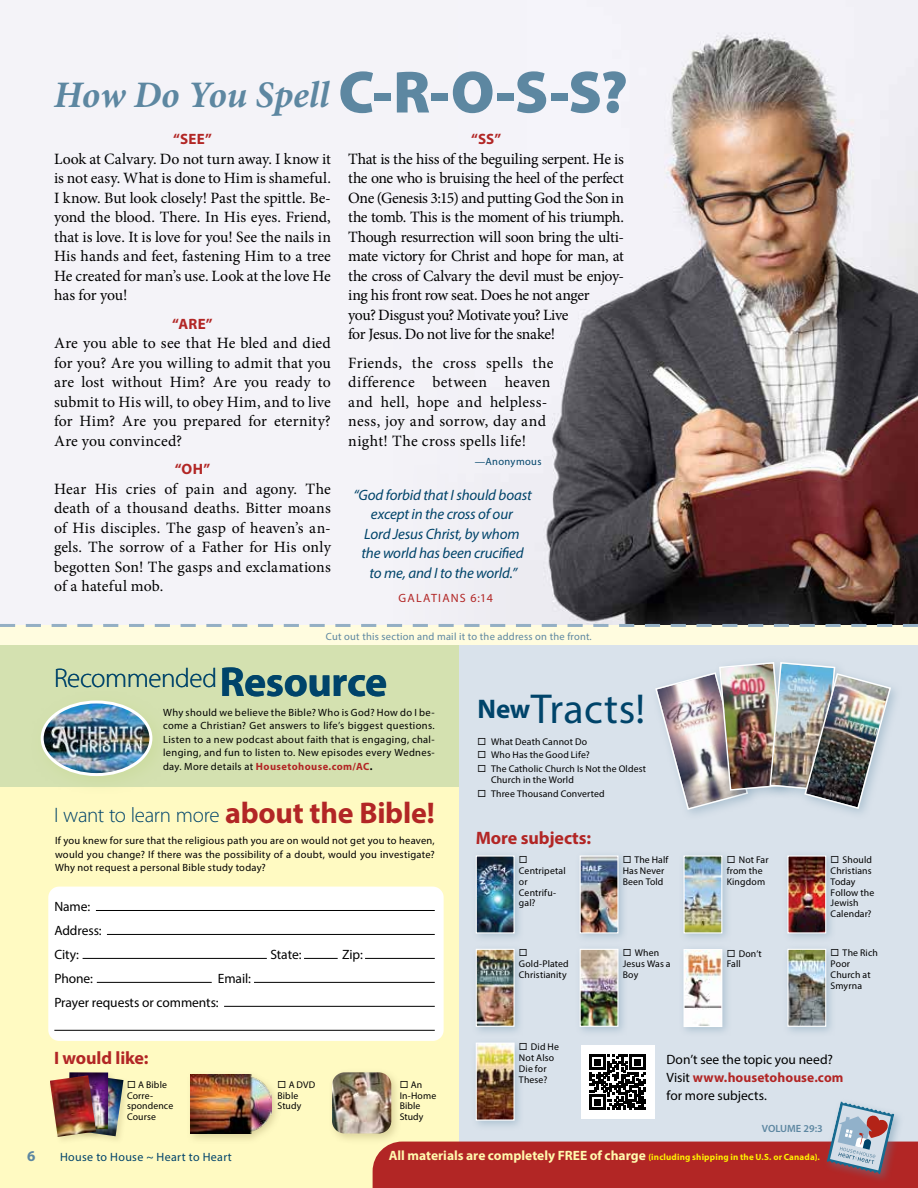
<style>
.page{position:relative;width:918px;height:1188px;background:#fff}
.page>*{position:absolute;margin:0;border:0;box-sizing:border-box;transform-origin:0 0}
.t1{font:42px "Myriad Pro";letter-spacing:.01em;color:#00446a}
.t2{font:italic 700 37.5px "Minion Pro";letter-spacing:-.005em;color:#5d87a1}
.t3{font:300 27px "Myriad Pro";letter-spacing:-.015em;color:#00446a}
.t4{font:300 21px "Myriad Pro";letter-spacing:-.015em;color:#00446a}
.t5{font:700 18px "Myriad Pro";letter-spacing:-.005em;color:#b22625}
.t6{font:15.75px/19.5px "Minion Pro";letter-spacing:-.005em;color:#000;text-align:justify}
.t7{font:15.75px/19.5px "Minion Pro";letter-spacing:-.025em;color:#000}
.t8{font:15.75px/19.5px "Minion Pro";letter-spacing:.02em;color:#000}
.t9{font:italic 15px/19.5px "Myriad Pro";letter-spacing:-.01em;color:#00446a;text-align:center}
.t10{font:700 15px "Myriad Pro";letter-spacing:.02em;color:#b22625}
.t11{font:700 15px "Myriad Pro";color:#5d87a1}
.t12{font:13.5px/24px "Myriad Pro";letter-spacing:-.005em;color:#000}
.t13{font:700 13.5px "Myriad Pro";color:#fff9ae}
.t14{font:12px "Myriad Pro";letter-spacing:.03em;color:#00446a}
.t15{font:12px "Myriad Pro";letter-spacing:.1em;color:#b22625}
.t16{font:10.5px/13.5px "Myriad Pro";letter-spacing:.03em;color:#000;text-align:justify}
.t17{font:10.5px "Myriad Pro";letter-spacing:.02em;color:#5d87a1}
.t18{font:600 10.5px "Myriad Pro";color:#5d87a1}
.t19{font:10.5px "Myriad Pro";letter-spacing:.035em;color:#00446a}
.t20{font:9.75px/10.8px "Myriad Pro";letter-spacing:.015em;color:#000}
.s1{font-family:"Myriad Pro";font-weight:900;font-style:normal;font-size:60px}
.s2{font-style:italic}
.s3{font-weight:700;font-size:42px}
.s4{font-weight:700;color:#b22625}
.s5{font-weight:700}
.s6{font-weight:700;font-size:30px;color:#b22625}
.s7{font-weight:700;font-size:27px}
.s8{font-size:9px;color:#fff200}
</style>
<div class="page">
<div style="left:0;top:0;width:918px;height:625px;background:#f4f3f8"></div>
<img style="left:491px;top:34px;width:427px;height:590px">
<div style="left:0;top:625px;width:459px;height:563px;background:#fffac2"></div>
<div style="left:48px;top:887px;width:396px;height:154px;background:#fff;border-radius:11px"></div>
<div style="left:0;top:625px;width:459px;height:162px;background:#d4e1b0"></div>
<hr style="left:254px;top:982px;width:181px;height:1px;background:#000">
<hr style="left:97px;top:982px;width:115px;height:1px;background:#000">
<hr style="left:96px;top:910px;width:339px;height:1px;background:#000">
<hr style="left:54px;top:1030px;width:381px;height:1px;background:#000">
<hr style="left:107px;top:934px;width:328px;height:1px;background:#000">
<hr style="left:224px;top:1006px;width:211px;height:1px;background:#000">
<hr style="left:365px;top:958px;width:70px;height:1px;background:#000">
<hr style="left:83px;top:958px;width:184px;height:1px;background:#000">
<hr style="left:304px;top:958px;width:34px;height:1px;background:#000">
<img style="left:116px;top:1079px;width:8px;height:57px">
<div style="left:67px;top:1071px;width:49px;height:67px;background:#776836;opacity:.16"></div>
<img style="left:69px;top:1072px;width:39px;height:57px">
<div style="left:48px;top:1074px;width:56px;height:71px;background:#776836;opacity:.16"></div>
<img style="left:50px;top:1075px;width:46px;height:62px">
<div style="left:186px;top:1070px;width:96px;height:75px;background:#776836;opacity:.26"></div>
<img style="left:190px;top:1074px;width:82px;height:59px">
<div style="left:328px;top:1068px;width:74px;height:77px;background:#776836;opacity:.26"></div>
<img style="left:332px;top:1072px;width:41px;height:61px">
<div style="left:459px;top:625px;width:459px;height:563px;background:#d9e2eb"></div>
<div style="left:0;top:626px;width:918px;height:19px;background:#fffcdf"></div>
<svg style="left:0;top:624px;width:918px;height:3px"></svg>
<div style="left:471px;top:850px;width:54px;height:94px;background:#5d87a1;opacity:.34"></div>
<svg style="left:373px;top:1042px;width:545px;height:146px"></svg>
<div style="left:471px;top:944px;width:54px;height:93px;background:#5d87a1;opacity:.34"></div>
<div style="left:575px;top:944px;width:54px;height:93px;background:#5d87a1;opacity:.34"></div>
<img style="left:579px;top:948px;width:40px;height:79px">
<div style="left:575px;top:850px;width:54px;height:94px;background:#5d87a1;opacity:.34"></div>
<img style="left:579px;top:855px;width:40px;height:79px">
<div style="left:679px;top:850px;width:54px;height:94px;background:#5d87a1;opacity:.34"></div>
<img style="left:683px;top:855px;width:40px;height:79px">
<div style="left:679px;top:944px;width:54px;height:93px;background:#5d87a1;opacity:.34"></div>
<svg style="left:683px;top:948px;width:40px;height:80px;background:#e6ddd7"></svg>
<div style="left:782px;top:850px;width:54px;height:94px;background:#5d87a1;opacity:.34"></div>
<img style="left:787px;top:855px;width:40px;height:79px">
<div style="left:782px;top:944px;width:54px;height:93px;background:#5d87a1;opacity:.34"></div>
<img style="left:787px;top:948px;width:40px;height:79px">
<img style="left:655px;top:662px;width:237px;height:152px">
<div style="left:31px;top:690px;width:141px;height:106px;background:#c6d893;opacity:.56"></div>
<img style="left:42px;top:702px;width:109px;height:73px">
<div style="left:41px;top:700px;width:111px;height:76px;border:3px solid #fff;border-radius:50%"></div>
<img style="left:475px;top:855px;width:50px;height:79px">
<img style="left:475px;top:948px;width:50px;height:79px">
<h2 class="t2" style="left:54px;top:68px;width:575px">How Do You Spell <span class="s1">C-R-O-S-S?</span></h2>
<p class="t10" style="left:173px;top:130px;width:40px">“SEE”</p>
<p class="t6" style="left:54px;top:149px;width:278px">Look at Calvary. Do not turn away. I know it is not easy. What is done to Him is shameful.<br>I know. But look closely! Past the spittle. Be&shy;yond the blood. There. In His eyes. Friend, that is love. It is love for you! See the nails in His hands and feet, fastening Him to a tree He created for man’s use. Look at the love He has for you!</p>
<p class="t10" style="left:172px;top:314px;width:42px">“ARE”</p>
<p class="t6" style="left:54px;top:334px;width:278px">Are you able to see that He bled and died for you? Are you willing to admit that you are lost without Him? Are you ready to submit to His will, to obey Him, and to live for Him? Are you prepared for eternity?<br>Are you convinced?</p>
<p class="t10" style="left:175px;top:460px;width:37px">“OH”</p>
<p class="t6" style="left:54px;top:479px;width:278px">Hear His cries of pain and agony. The death of a thousand deaths. Bitter moans of His disciples. The gasp of heaven’s an&shy;gels. The sorrow of a Father for His only begotten Son! The gasps and exclamations of a hateful mob.</p>
<p class="t10" style="left:471px;top:130px;width:32px">“SS”</p>
<p class="t7" style="left:348px;top:149px;width:277px">That is the hiss of the beguiling serpent. He is the one who is bruising the heel of the perfect One (Genesis 3:15) and putting God the Son in the tomb. This is the moment of his triumph.<br>Though resurrection will soon bring the ulti&shy;mate victory for Christ and hope for man, at the cross of Calvary the devil must be enjoy&shy;ing his front row seat. Does he not anger<br>you? Disgust you? Motivate you? Live<br>for Jesus. Do not live for the snake!</p>
<p class="t8" style="left:348px;top:353px;width:207px">Friends, the cross spells the difference between heaven and hell, hope and helpless&shy;ness, joy and sorrow, day and night! The cross spells life!</p>
<p class="t19" style="left:475px;top:455px;width:68px">—Anonymous</p>
<p class="t9" style="left:353px;top:485px;width:180px">“God forbid that I should boast except in the cross of our<br>Lord Jesus Christ, by whom<br>the world has been crucified<br>to me, and I to the world.”</p>
<p class="t15" style="left:399px;top:590px;width:96px">GALATIANS 6:14</p>
<p class="t17" style="left:326px;top:630px;width:268px">Cut out this section and mail it to the address on the front<span class="s2">.</span></p>
<h3 class="t3" style="left:54px;top:662px;width:335px">Recommended<span class="s3">Resource</span></h3>
<p class="t16" style="left:163px;top:705px;width:273px">Why should we believe the Bible? Who is God? How do I be&shy;come a Christian? Get answers to life’s biggest questions.<br>Listen to a new podcast about faith that is engaging, chal&shy;lenging, and fun to listen to. New episodes every Wednes&shy;day. More details at <span class="s4">Housetohouse.com/AC</span><span class="s5">.</span></p>
<h3 class="t4" style="left:54px;top:802px;width:382px">I want to learn more <span class="s6">about the Bible!</span></h3>
<p class="t16" style="left:55px;top:834px;width:381px">If you knew for sure that the religious path you are on would not get you to heaven, would you change? If there was the possibility of a doubt, would you investigate?<br>Why not request a personal Bible study today?</p>
<p class="t12" style="left:54px;top:894px;width:49px">Name:<br>Address:<br>City:</p>
<p class="t12" style="left:54px;top:966px;width:40px">Phone:</p>
<p class="t12" style="left:54px;top:966px;width:198px;text-indent:163px">Email:<br>Prayer requests or comments:</p>
<p class="t12" style="left:270px;top:942px;width:33px">State:</p>
<p class="t12" style="left:342px;top:942px;width:22px">Zip:</p>
<h1 class="t1" style="left:478px;top:683px;width:169px"><span class="s7">New</span>Tracts!</h1>
<p class="t20" style="left:478px;top:736px;width:111px">◻ What Death Cannot Do</p>
<p class="t20" style="left:478px;top:750px;width:114px">◻ Who Has the Good Life?</p>
<p class="t20" style="left:491px;top:763px;width:157px;text-indent:-14px">◻ The Catholic Church Is Not the Oldest<br>Church in the World</p>
<p class="t20" style="left:478px;top:788px;width:129px">◻ Three Thousand Converted</p>
<p class="t5" style="left:476px;top:826px;width:117px">More subjects:</p>
<p class="t20" style="left:519px;top:865px;width:48px">Centripetal or<br>Centrifu&shy;gal?</p>
<p class="t20" style="left:623px;top:854px;width:47px">◻ The Half<br>Has Never<br>Been Told</p>
<p class="t20" style="left:727px;top:854px;width:43px">◻ Not Far from the<br>Kingdom</p>
<p class="t20" style="left:519px;top:958px;width:51px">Gold-Plated<br>Christianity</p>
<p class="t20" style="left:623px;top:947px;width:49px">◻ When<br>Jesus Was a<br>Boy</p>
<p class="t20" style="left:727px;top:948px;width:37px">◻ Don’t<br>Fall</p>
<p class="t20" style="left:831px;top:854px;width:45px">◻ Should<br>Christians<br>Today<br>Follow the<br>Jewish<br>Calendar?</p>
<p class="t20" style="left:831px;top:947px;width:49px">◻ The Rich<br>Poor<br>Church at<br>Smyrna</p>
<p class="t5" style="left:54px;top:1046px;width:96px">I would like:</p>
<p class="t20" style="left:127px;top:1079px;width:48px">◻ A Bible<br>Corre&shy;spondence<br>Course</p>
<p class="t20" style="left:278px;top:1079px;width:39px">◻ A DVD<br>Bible<br>Study</p>
<p class="t20" style="left:400px;top:1079px;width:38px">◻ An<br>In-Home<br>Bible<br>Study</p>
<p class="t20" style="left:519px;top:1041px;width:42px">◻ Did He<br>Not Also<br>Die for<br>These?</p>
<p class="t12" style="left:666px;top:1051px;width:179px;line-height:18px">Don’t see the topic you need?<br>Visit <span class="s4">www.housetohouse.com </span>for more subjects.</p>
<p class="t18" style="left:762px;top:1122px;width:63px">VOLUME 29:3</p>
<p class="t11" style="left:27px;top:1146px;width:10px">6</p>
<p class="t14" style="left:60px;top:1150px;width:173px">House to House ~ Heart to Heart</p>
<p class="t13" style="left:389px;top:1147px;width:433px">All materials are completely FREE of charge <span class="s8">(including shipping in the U.S. or Canada).</span></p>
</div>
